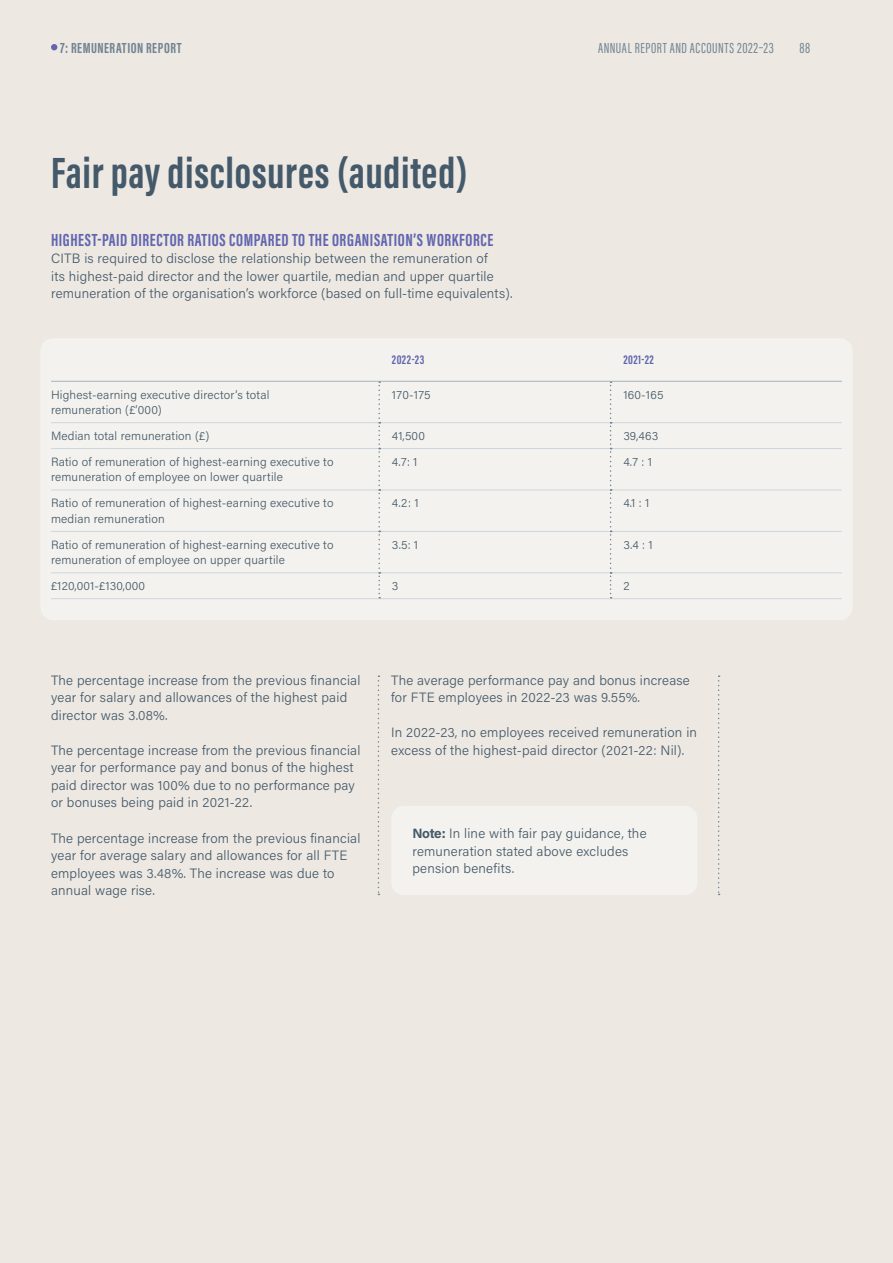
<style>
.page{position:relative;width:893px;height:1263px;background:#ede8e2}
.page>*{position:absolute;margin:0;border:0;box-sizing:border-box;transform-origin:0 0}
.Case_Study_Boxout{font:700 45px "Acumin Pro Extra Cond";letter-spacing:.015em;color:#445a6a}
.Paragraph_Head{font:700 18px "Acumin Pro Extra Cond";letter-spacing:.03em;color:#6166af}
.t1{font:15px "Acumin Pro Extra Cond";letter-spacing:.04em;color:#708493}
.t2{font:700 15px "Acumin Pro Extra Cond";letter-spacing:.035em;color:#708493}
.Body{font:300 13.5px/17.5px "Acumin Pro";letter-spacing:.015em;color:#445a6a}
.TH_Small{font:700 12.75px "Acumin Pro Extra Cond";letter-spacing:.04em;color:#6166af}
.TD{font:300 12px/15.6px "Acumin Pro";letter-spacing:.015em;color:#445a6a}
.s1{font-weight:700}
</style>
<div class="page">
<div style="left:40px;top:338px;width:813px;height:282px;background:#f4f2ee;border-radius:13px"></div>
<svg style="left:51px;top:382px;width:791px;height:216px"></svg>
<hr style="left:51px;top:381px;width:328px;height:1px;background:#a5b4c0">
<hr style="left:379px;top:381px;width:232px;height:1px;background:#a5b4c0">
<hr style="left:611px;top:381px;width:231px;height:1px;background:#a5b4c0">
<hr style="left:51px;top:422px;width:327px;height:1px;background:#cdd6dd">
<hr style="left:380px;top:422px;width:230px;height:1px;background:#cdd6dd">
<hr style="left:611px;top:422px;width:231px;height:1px;background:#cdd6dd">
<hr style="left:51px;top:448px;width:327px;height:1px;background:#cdd6dd">
<hr style="left:380px;top:448px;width:230px;height:1px;background:#cdd6dd">
<hr style="left:611px;top:448px;width:231px;height:1px;background:#cdd6dd">
<hr style="left:51px;top:490px;width:327px;height:1px;background:#cdd6dd">
<hr style="left:380px;top:490px;width:230px;height:1px;background:#cdd6dd">
<hr style="left:611px;top:490px;width:231px;height:1px;background:#cdd6dd">
<hr style="left:51px;top:531px;width:327px;height:1px;background:#cdd6dd">
<hr style="left:380px;top:531px;width:230px;height:1px;background:#cdd6dd">
<hr style="left:611px;top:531px;width:231px;height:1px;background:#cdd6dd">
<hr style="left:51px;top:573px;width:327px;height:1px;background:#cdd6dd">
<hr style="left:380px;top:573px;width:230px;height:1px;background:#cdd6dd">
<hr style="left:611px;top:573px;width:231px;height:1px;background:#cdd6dd">
<hr style="left:51px;top:598px;width:328px;height:1px;background:#cdd6dd">
<hr style="left:379px;top:598px;width:232px;height:1px;background:#cdd6dd">
<hr style="left:611px;top:598px;width:231px;height:1px;background:#cdd6dd">
<svg style="left:378px;top:381px;width:2px;height:217px"></svg>
<svg style="left:610px;top:381px;width:2px;height:217px"></svg>
<div style="left:391px;top:806px;width:306px;height:89px;background:#f4f2ee;border-radius:13px"></div>
<svg style="left:718px;top:675px;width:2px;height:220px"></svg>
<svg style="left:378px;top:675px;width:1px;height:220px"></svg>
<svg style="left:51px;top:44px;width:6px;height:6px"></svg>
<p class="t2" style="left:60px;top:38px;width:123px">7: REMUNERATION REPORT</p>
<p class="t1" style="left:598px;top:39px;width:177px">ANNUAL REPORT AND ACCOUNTS 2022–23</p>
<p class="t1" style="left:799px;top:39px;width:12px">88</p>
<h1 class="Case_Study_Boxout" style="left:51px;top:145px;width:418px">Fair pay disclosures (audited)</h1>
<p class="Paragraph_Head" style="left:51px;top:229px;width:444px">HIGHEST-PAID DIRECTOR RATIOS COMPARED TO THE ORGANISATION’S WORKFORCE</p>
<p class="Body" style="left:51px;top:249px;width:463px">CITB is required to disclose the relationship between the remuneration of<br>its highest-paid director and the lower quartile, median and upper quartile remuneration of the organisation’s workforce (based on full-time equivalents).</p>
<p class="TH_Small" style="left:392px;top:352px;width:34px">2022‑23</p>
<p class="TH_Small" style="left:623px;top:352px;width:32px">2021‑22</p>
<p class="TD" style="left:51px;top:386px;width:220px">Highest-earning executive director’s total remuneration (£’000)</p>
<p class="TD" style="left:392px;top:386px;width:40px">170‑175</p>
<p class="TD" style="left:623px;top:386px;width:42px">160‑165</p>
<p class="TD" style="left:51px;top:428px;width:160px">Median total remuneration (£)</p>
<p class="TD" style="left:392px;top:428px;width:35px">41,500</p>
<p class="TD" style="left:623px;top:428px;width:37px">39,463</p>
<p class="TD" style="left:51px;top:453px;width:284px">Ratio of remuneration of highest-earning executive to remuneration of employee on lower quartile</p>
<p class="TD" style="left:392px;top:453px;width:27px">4.7: 1</p>
<p class="TD" style="left:623px;top:453px;width:30px">4.7 : 1</p>
<p class="TD" style="left:51px;top:495px;width:284px">Ratio of remuneration of highest-earning executive to median remuneration</p>
<p class="TD" style="left:392px;top:495px;width:28px">4.2: 1</p>
<p class="TD" style="left:623px;top:495px;width:28px">4.1 : 1</p>
<p class="TD" style="left:51px;top:536px;width:284px">Ratio of remuneration of highest-earning executive to remuneration of employee on upper quartile</p>
<p class="TD" style="left:392px;top:536px;width:28px">3.5: 1</p>
<p class="TD" style="left:623px;top:536px;width:31px">3.4 : 1</p>
<p class="TD" style="left:51px;top:578px;width:96px">£120,001‑£130,000</p>
<p class="TD" style="left:392px;top:578px;width:8px">3</p>
<p class="TD" style="left:623px;top:578px;width:8px">2</p>
<p class="Body" style="left:51px;top:670px;width:311px">The percentage increase from the previous financial year for salary and allowances of the highest paid director was 3.08%.</p>
<p class="Body" style="left:51px;top:741px;width:311px">The percentage increase from the previous financial year for performance pay and bonus of the highest paid director was 100% due to no performance pay or bonuses being paid in 2021‑22.</p>
<p class="Body" style="left:51px;top:828px;width:311px">The percentage increase from the previous financial year for average salary and allowances for all FTE employees was 3.48%. The increase was due to annual wage rise.</p>
<p class="Body" style="left:391px;top:670px;width:300px">The average performance pay and bonus increase for FTE employees in 2022‑23 was 9.55%.</p>
<p class="Body" style="left:391px;top:723px;width:307px">In 2022‑23, no employees received remuneration in excess of the highest-paid director (2021‑22: Nil).</p>
<p class="Body" style="left:412px;top:824px;width:236px"><span class="s1">Note:</span> In line with fair pay guidance, the remuneration stated above excludes pension benefits.</p>
</div>
